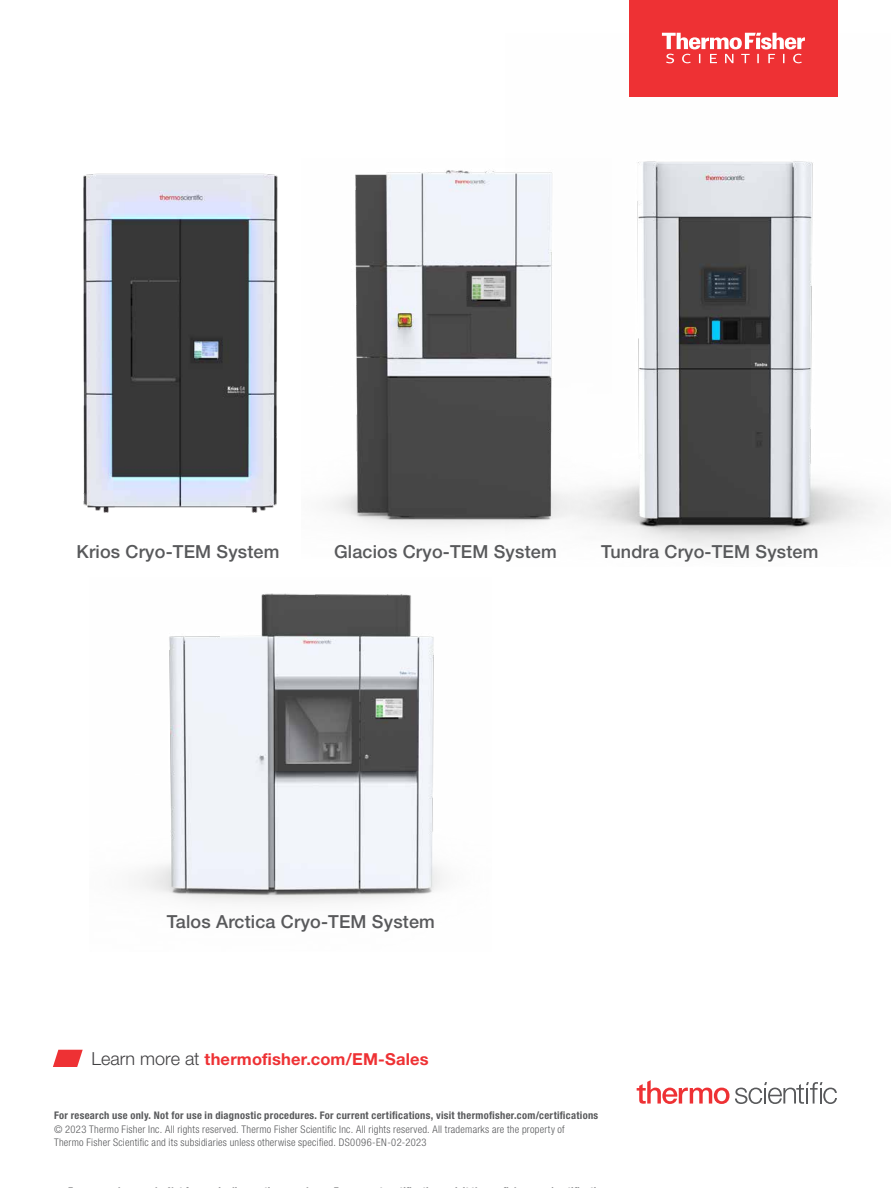
<style>
.page{position:relative;width:891px;height:1188px;background:#fff}
.page>*{position:absolute;margin:0;border:0;box-sizing:border-box;transform-origin:0 0}
.t1{font:500 18px "Helvetica Neue LT Pro";letter-spacing:.01em;color:#58595b}
.t2{font:700 16.5px "Helvetica Neue LT Pro";letter-spacing:.01em;color:#ee3134}
.t3{font:300 condensed 10.5px/13.5px "Helvetica Neue LTW1 G";letter-spacing:.025em;color:#58595b}
.t4{font:700 condensed 10.5px "Helvetica Neue LTW1 G";letter-spacing:.03em;color:#58595b}
.s1{font-family:"Helvetica Neue LTW1 G";font-weight:300;font-size:18px;color:#414042}
.s2{font-family:"Helvetica Neue LT Pro"}
</style>
<div class="page">
<img style="left:612px;top:96px;width:264px;height:452px">
<img style="left:83px;top:173px;width:195px;height:340px">
<img style="left:330px;top:170px;width:282px;height:358px">
<img style="left:138px;top:593px;width:304px;height:310px">
<svg style="left:53px;top:1050px;width:30px;height:17px"></svg>
<svg style="left:637px;top:1080px;width:200px;height:24px"></svg>
<div style="left:629px;top:0;width:209px;height:96px;background:#ee3134"></div>
<svg style="left:662px;top:33px;width:143px;height:30px"></svg>
<h1 class="t1" style="left:76px;top:541px;width:205px">Krios Cryo-TEM System</h1>
<h1 class="t1" style="left:334px;top:541px;width:224px">Glacios Cryo-TEM System</h1>
<h1 class="t1" style="left:601px;top:541px;width:219px">Tundra Cryo-TEM System</h1>
<h1 class="t1" style="left:167px;top:911px;width:270px">Talos Arctica Cryo-TEM System</h1>
<h2 class="t2" style="left:92px;top:1049px;width:339px"><span class="s1">Learn more at</span> thermofisher.com/EM-Sales</h2>
<p class="t4" style="left:54px;top:1109px;width:546px">For research use only. Not for use in diagnostic procedures. For current certifications, visit thermofisher.com/certifications</p>
<p class="t3" style="left:54px;top:1122px;width:512px">© 2023 Thermo Fisher Inc. All rights reserved. Thermo Fisher Scientific Inc. All rights reserved. All trademarks are the property of<br>Thermo Fisher Scientific and its subsidiaries unless otherwise specified. <span class="s2">DS0096-EN-02-2023</span></p>
</div>
